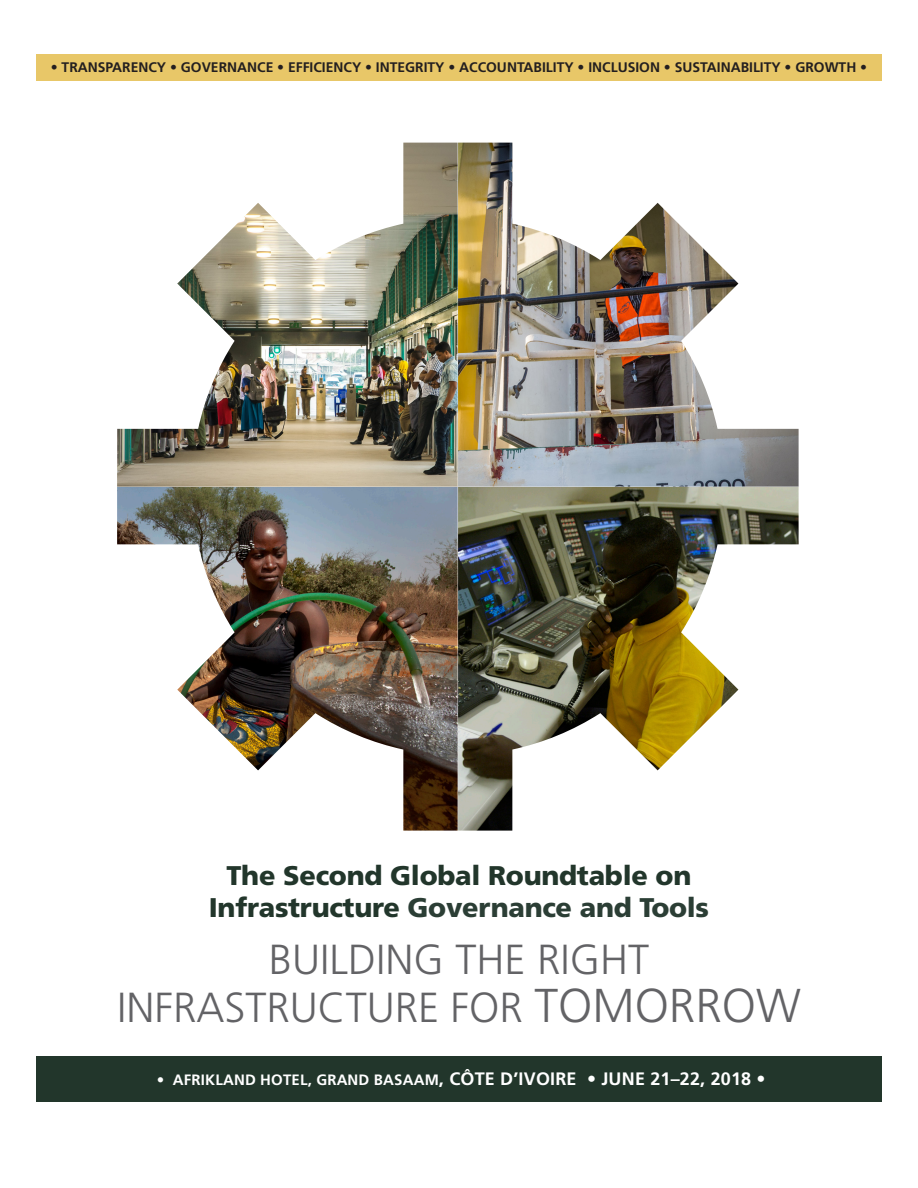
<style>
.page{position:relative;width:918px;height:1188px;background:#fff}
.page>*{position:absolute;margin:0;border:0;box-sizing:border-box;transform-origin:0 0}
.t1{font:300 42px/47.5px "Frutiger LT Std";color:#636366;text-align:center}
.t2{font:900 27px/32.4px "Frutiger LT Std";letter-spacing:-.01em;color:#22362b;text-align:center}
.t3{font:700 18px "Frutiger LT Std";letter-spacing:.01em;color:#fff}
.t4{font:700 13.8px "Frutiger LT Std";color:#231f20}
.s1{color:#2b3e35}
.s2{font-size:47.55px}
.s3{font-size:15px}
</style>
<div class="page">
<img style="left:117px;top:487px;width:341px;height:344px">
<img style="left:458px;top:487px;width:341px;height:344px">
<img style="left:117px;top:143px;width:341px;height:344px">
<img style="left:458px;top:143px;width:341px;height:344px">
<div style="left:36px;top:54px;width:846px;height:26px;background:#e8c768"></div>
<div style="left:36px;top:1056px;width:846px;height:46px;background:#22362b"></div>
<p class="t4" style="left:51px;top:59px;width:818px">• TRANSPARENCY • GOVERNANCE • EFFICIENCY • INTEGRITY • ACCOUNTABILITY • INCLUSION • SUSTAINABILITY • GROWTH •</p>
<p class="t2" style="left:209px;top:859px;width:502px">The Second Global Roundtable on<br>Infrastructure <span class="s1">Governance and Tools</span></p>
<p class="t1" style="left:117px;top:937px;width:685px">BUILDING THE RIGHT<br>INFRASTRUCTURE FOR <span class="s2">TOMORROW</span></p>
<p class="t3" style="left:157px;top:1069px;width:610px"><span class="s3">• AFRIKLAND HOTEL, GRAND BASAAM</span>, CÔTE D’IVOIRE • JUNE 21–22, 2018 •</p>
</div>
